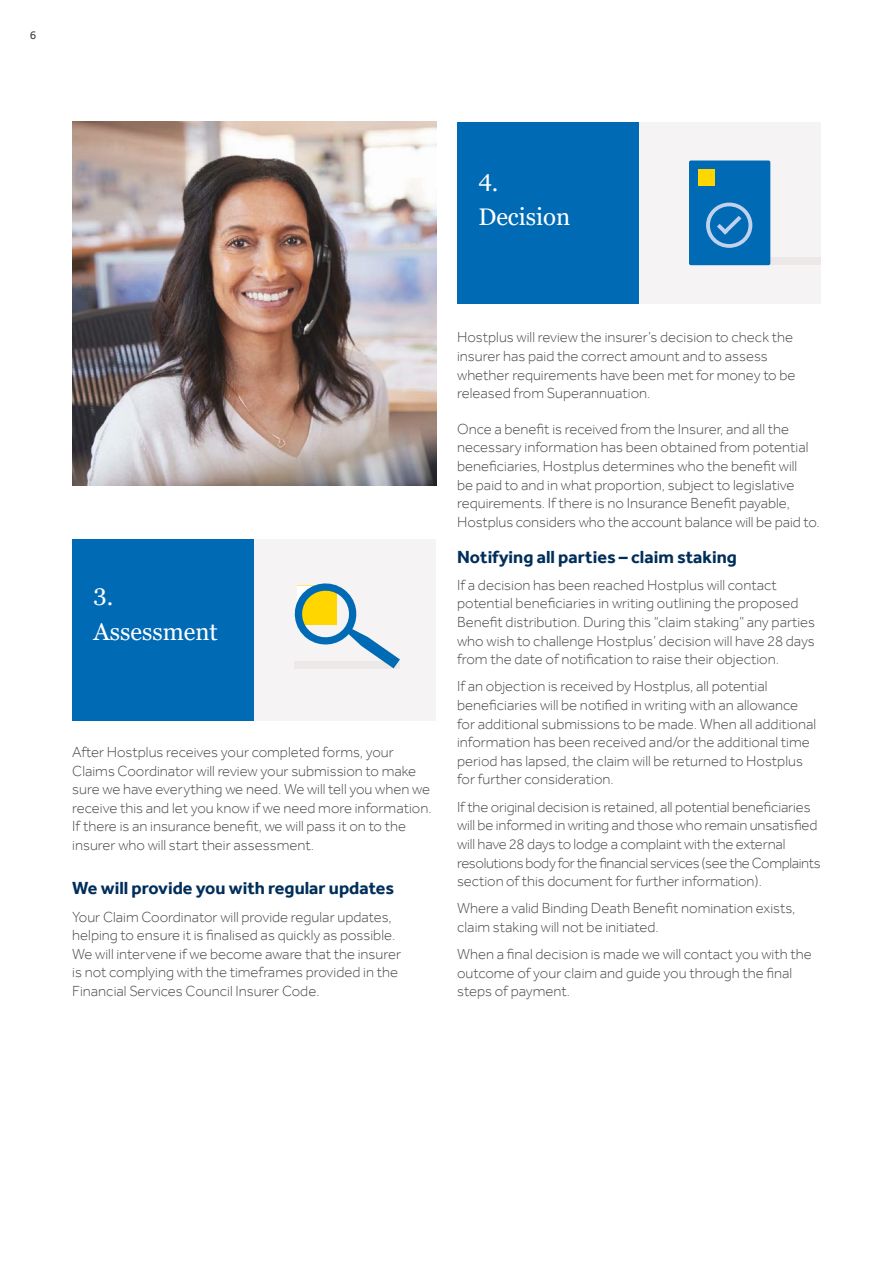
<style>
.page{position:relative;width:893px;height:1263px;background:#fff}
.page>*{position:absolute;margin:0;border:0;box-sizing:border-box;transform-origin:0 0}
.t1{font:24px/34.5px "Georgia";color:#fff}
.t2{font:700 18px "Effra";color:#002e5a}
.t3{font:300 15px/18.6px "Effra";color:#4a4a49}
.t4{font:12px "Effra";color:#3c3c3b}
</style>
<div class="page">
<div style="left:457px;top:122px;width:182px;height:182px;background:#006bb4"></div>
<div style="left:72px;top:539px;width:182px;height:181px;background:#006bb4"></div>
<div style="left:254px;top:539px;width:182px;height:181px;background:#f5f3f3"></div>
<svg style="left:294px;top:583px;width:106px;height:85px"></svg>
<div style="left:639px;top:122px;width:182px;height:182px;background:#f5f3f3"></div>
<div style="left:768px;top:258px;width:53px;height:7px;background:#eae7e6"></div>
<div style="left:689px;top:160px;width:81px;height:105px;background:#006bb4;border-radius:2px"></div>
<div style="left:698px;top:169px;width:17px;height:16px;background:#ffd600"></div>
<svg style="left:706px;top:203px;width:46px;height:45px"></svg>
<img style="left:72px;top:122px;width:364px;height:364px">
<p class="t4" style="left:30px;top:28px;width:8px">6</p>
<h1 class="t1" style="left:478px;top:166px;width:94px">4.<br>Decision</h1>
<h1 class="t1" style="left:94px;top:580px;width:126px">3.<br>Assessment</h1>
<p class="t3" style="left:72px;top:742px;width:361px">After Hostplus receives your completed forms, your Claims Coordinator will review your submission to make sure we have everything we need. We will tell you when we receive this and let you know if we need more information.<br>If there is an insurance benefit, we will pass it on to the insurer who will start their assessment.</p>
<p class="t2" style="left:72px;top:877px;width:323px">We will provide you with regular updates</p>
<p class="t3" style="left:72px;top:907px;width:330px">Your Claim Coordinator will provide regular updates, helping to ensure it is finalised as quickly as possible.<br>We will intervene if we become aware that the insurer is not complying with the timeframes provided in the Financial Services Council Insurer Code.</p>
<p class="t3" style="left:457px;top:328px;width:340px">Hostplus will review the insurer’s decision to check the insurer has paid the correct amount and to assess whether requirements have been met for money to be released from Superannuation.</p>
<p class="t3" style="left:457px;top:419px;width:364px">Once a benefit is received from the Insurer, and all the necessary information has been obtained from potential beneficiaries, Hostplus determines who the benefit will<br>be paid to and in what proportion, subject to legislative requirements. If there is no Insurance Benefit payable, Hostplus considers who the account balance will be paid to.</p>
<p class="t2" style="left:457px;top:546px;width:281px">Notifying all parties – claim staking</p>
<p class="t3" style="left:457px;top:575px;width:360px">If a decision has been reached Hostplus will contact potential beneficiaries in writing outlining the proposed Benefit distribution. During this “claim staking” any parties who wish to challenge Hostplus’ decision will have 28 days from the date of notification to raise their objection.</p>
<p class="t3" style="left:457px;top:677px;width:361px">If an objection is received by Hostplus, all potential beneficiaries will be notified in writing with an allowance for additional submissions to be made. When all additional information has been received and/or the additional time period has lapsed, the claim will be returned to Hostplus for further consideration.</p>
<p class="t3" style="left:457px;top:797px;width:365px">If the original decision is retained, all potential beneficiaries will be informed in writing and those who remain unsatisfied will have 28 days to lodge a complaint with the external resolutions body for the financial services (see the Complaints section of this document for further information).</p>
<p class="t3" style="left:457px;top:899px;width:340px">Where a valid Binding Death Benefit nomination exists, claim staking will not be initiated.</p>
<p class="t3" style="left:457px;top:945px;width:356px">When a final decision is made we will contact you with the outcome of your claim and guide you through the final steps of payment.</p>
</div>
